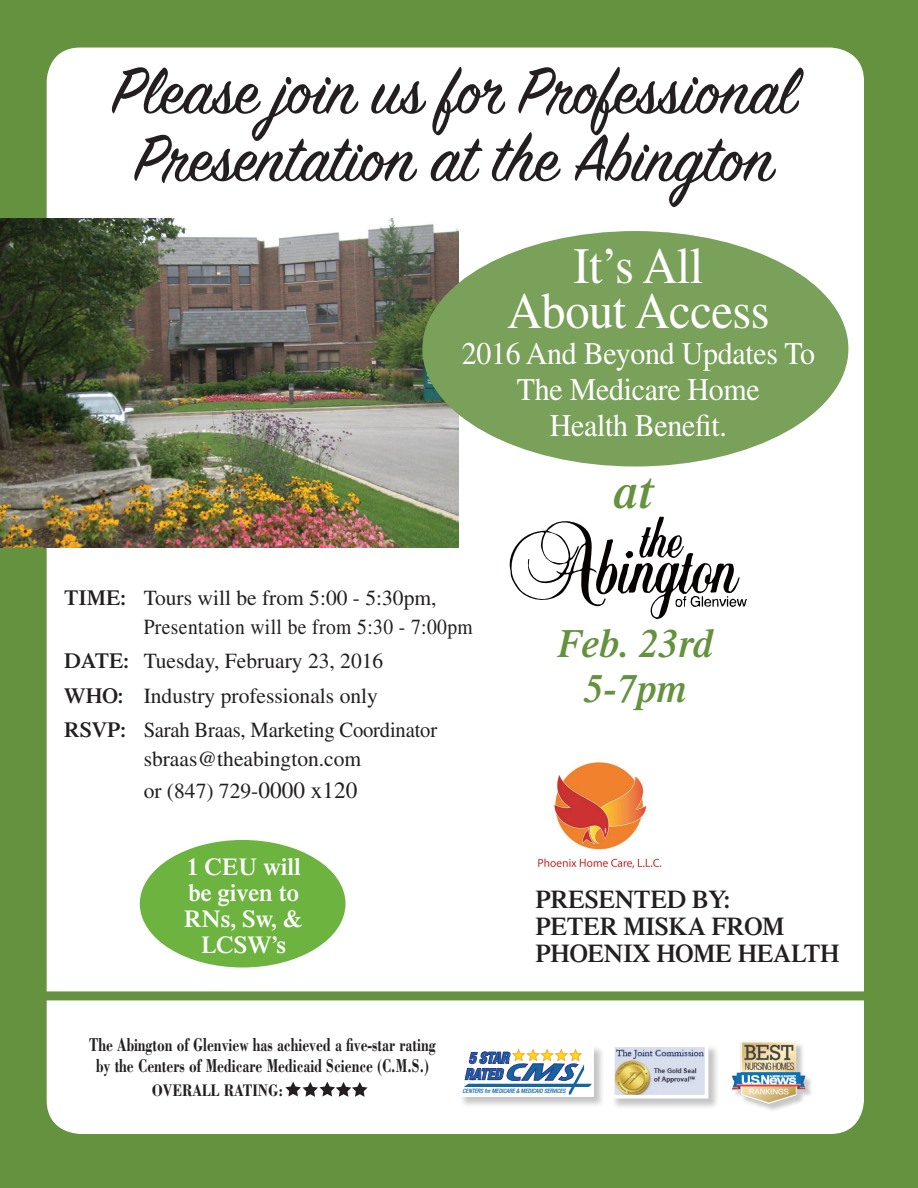
<style>
.page{position:relative;width:918px;height:1188px;background:#64923f}
.page>*{position:absolute;margin:0;border:0;box-sizing:border-box;transform-origin:0 0}
.t1{font:72.75px/67.5px "Sign Painter House Script";color:#231f20;text-align:center}
.t2{font:51px/45px "Times LT Std";letter-spacing:-.01em;color:#fff;text-align:center;scale:.95 1}
.t3{font:italic 600 48px "Times LT Std";color:#64923f}
.t4{font:italic 600 39.45px/45px "Times LT Std";color:#64923f;text-align:center}
.t5{font:31.5px/36px "Times LT Std";letter-spacing:-.01em;color:#fff;text-align:center;scale:.95 1}
.t6{font:600 25.5px/27px "Times LT Std";letter-spacing:-.01em;color:#231f20}
.t7{font:600 24.3px/26.1px "Times LT Std";color:#fff;text-align:center}
.t8{font:21.45px/34.5px "Times LT Std";color:#231f20}
.t9{font:21.45px/28.7px "Times LT Std";letter-spacing:.02em;color:#231f20}
.t10{font:700 19.2px/21px "Bodoni Std";color:#231f20;text-align:center;scale:.72 1}
.t11{font:700 17.25px "Bodoni Std";color:#231f20;scale:.83 1}
.t12{font:italic 900 condensed 14.85px/16.2px "Helvetica LT";letter-spacing:-.02em;color:#1665a1}
.t13{font:italic 500 condensed 6px "Helvetica Neue LT";letter-spacing:-.02em;color:#1665a1}
.s1{font-weight:600}
.s2{font-size:23.25px}
</style>
<div class="page">
<div style="left:47px;top:48px;width:817px;height:1086px;background:#fff;border-radius:34px"></div>
<div style="left:459px;top:1045px;width:147px;height:64px;background:#231f20;opacity:.26"></div>
<svg style="left:464px;top:1047px;width:127px;height:47px"></svg>
<div style="left:611px;top:1044px;width:109px;height:66px;background:#231f20;opacity:.26"></div>
<img style="left:616px;top:1048px;width:87px;height:46px">
<div style="left:611px;top:1043px;width:97px;height:56px;border:4px solid #fff"></div>
<div style="left:733px;top:1042px;width:81px;height:71px;background:#231f20;opacity:.25"></div>
<img style="left:732px;top:1042px;width:73px;height:63px">
<svg style="left:285px;top:1082px;width:83px;height:15px"></svg>
<img style="left:0;top:218px;width:459px;height:330px">
<img style="left:509px;top:517px;width:175px;height:91px">
<img style="left:538px;top:761px;width:123px;height:109px">
<div style="left:24px;top:991px;width:852px;height:9px;background:#64923f"></div>
<div style="left:422px;top:231px;width:426px;height:235px;background:#79a15a;border-radius:50%"></div>
<div style="left:140px;top:840px;width:206px;height:128px;background:#6cb43f;border-radius:50%"></div>
<h1 class="t1" style="left:113px;top:64px;width:685px">Please join us for Professional<br>Presentation at the Abington</h1>
<h2 class="t2" style="left:507px;top:244px;width:278px">It’s All<br>About Access</h2>
<h3 class="t5" style="left:462px;top:336px;width:373px">2016 And Beyond Updates To<br>The Medicare Home<br>Health Benefit.</h3>
<p class="t9" style="left:144px;top:583px;width:331px;text-indent:-79px"><span class="s1">TIME:</span> Tours will be from 5:00 - 5:30pm,<br>Presentation will be from 5:30 - 7:00pm</p>
<p class="t8" style="left:64px;top:644px;width:375px"><span class="s1">DATE:</span> Tuesday, February 23, 2016<br><span class="s1">WHO:</span> Industry professionals only<br><span class="s1">RSVP:</span> Sarah Braas, Marketing Coordinator</p>
<p class="t8" style="left:144px;top:742px;width:219px;line-height:32.2px">sbraas@theabington.com or (847) 729-<span class="s2">0000 x120</span></p>
<p class="t7" style="left:184px;top:853px;width:120px">1 CEU will be given to<br>RNs, Sw, &amp;<br>LCSW’s</p>
<h3 class="t3" style="left:614px;top:463px;width:41px">at</h3>
<h3 class="t4" style="left:557px;top:621px;width:157px">Feb. 23rd<br>5-7pm</h3>
<p class="t6" style="left:535px;top:886px;width:306px">PRESENTED BY:<br>PETER MISKA FROM<br>PHOENIX HOME HEALTH</p>
<p class="t10" style="left:89px;top:1034px;width:483px">The Abington of Glenview has achieved a five-star rating by the Centers of Medicare Medicaid Science (C.M.S.)</p>
<p class="t11" style="left:152px;top:1079px;width:160px">OVERALL RATING:</p>
<p class="t12" style="left:465px;top:1050px;width:46px">5 STAR<br>RATED</p>
<p class="t13" style="left:463px;top:1087px;width:105px">CENTERS for MEDICARE &amp; MEDICAID SERVICES</p>
</div>
